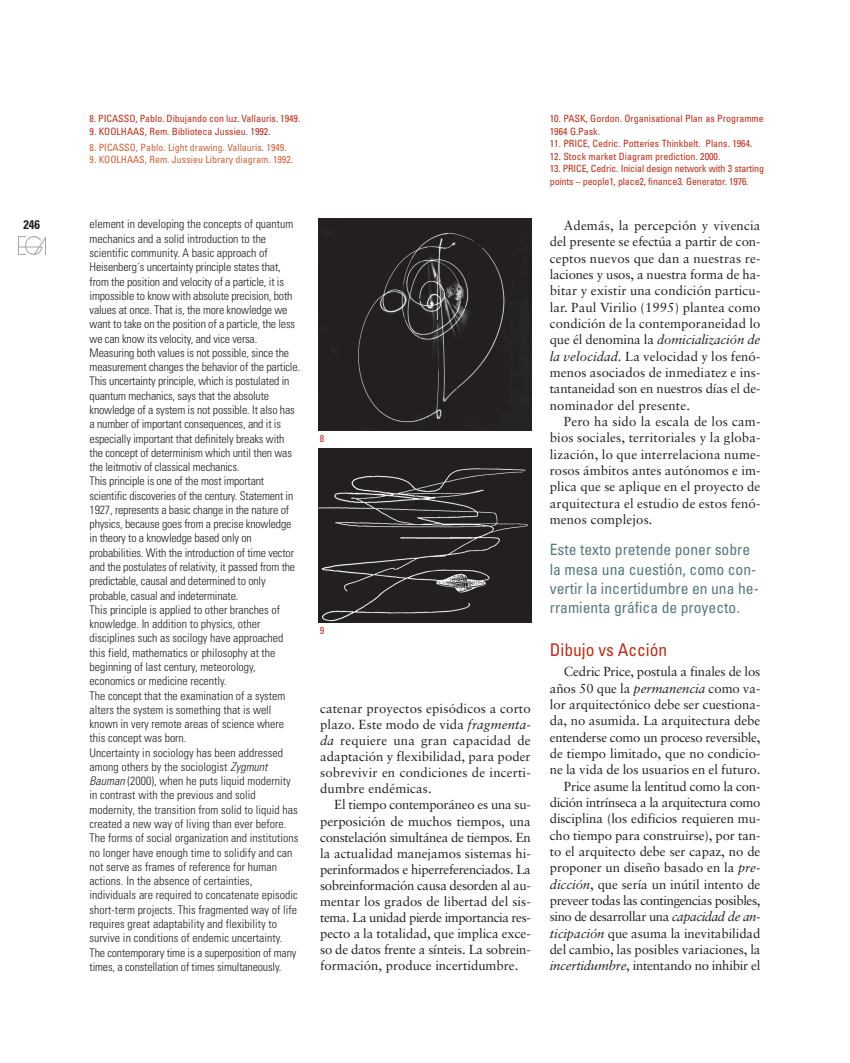
<style>
.page{position:relative;width:850px;height:1063px;background:#fff}
.page>*{position:absolute;margin:0;border:0;box-sizing:border-box;transform-origin:0 0}
.t1{font:condensed 17.5px "Univers";color:#c02d19}
.t2{font:condensed 15.62px/19.1px "Univers";color:#587a7b}
.t3{font:13.12px/16.4px "Sabon";letter-spacing:-.005em;color:#231f20;text-align:justify}
.t4{font:700 condensed 12.5px "Univers";color:#231f20}
.t5{font:300 condensed 11.88px/14.2px "Univers";letter-spacing:-.015em;color:#231f20}
.t6{font:condensed 10px/12.5px "Univers";color:#c02d19}
.t7{font:condensed 10px "Univers";color:#d16138}
.s1{font-style:italic}
</style>
<div class="page">
<img style="left:18px;top:237px;width:28px;height:17px">
<img style="left:319px;top:218px;width:212px;height:213px">
<img style="left:319px;top:448px;width:213px;height:174px">
<p class="t4" style="left:23px;top:220px;width:18px">246</p>
<p class="t6" style="left:90px;top:113px;width:212px">8. PICASSO, Pablo. Dibujando con luz. Vallauris. 1949.</p>
<p class="t6" style="left:90px;top:126px;width:183px">9. KOOLHAAS, Rem. Biblioteca Jussieu. 1992.</p>
<p class="t7" style="left:90px;top:143px;width:198px">8. PICASSO, Pablo. Light drawing. Vallauris. 1949.</p>
<p class="t7" style="left:90px;top:156px;width:205px">9. KOOLHAAS, Rem. Jussieu Library diagram. 1992.</p>
<p class="t5" style="left:90px;top:218px;width:212px">element in developing the concepts of quantum mechanics and a solid introduction to the scientific community. A basic approach of Heisenberg´s uncertainty principle states that, from the position and velocity of a particle, it is impossible to know with absolute precision, both values at once. That is, the more knowledge we want to take on the position of a particle, the less we can know its velocity, and vice versa.<br>Measuring both values is not possible, since the measurement changes the behavior of the particle.<br>This uncertainty principle, which is postulated in quantum mechanics, says that the absolute knowledge of a system is not possible. It also has a number of important consequences, and it is especially important that definitely breaks with the concept of determinism which until then was the leitmotiv of classical mechanics.<br>This principle is one of the most important scientific discoveries of the century. Statement in 1927, represents a basic change in the nature of physics, because goes from a precise knowledge in theory to a knowledge based only on probabilities. With the introduction of time vector and the postulates of relativity, it passed from the predictable, causal and determined to only probable, casual and indeterminate.<br>This principle is applied to other branches of knowledge. In addition to physics, other disciplines such as socilogy have approached this field, mathematics or philosophy at the beginning of last century, meteorology, economics or medicine recently.<br>The concept that the examination of a system alters the system is something that is well known in very remote areas of science where this concept was born.<br>Uncertainty in sociology has been addressed among others by the sociologist <span class="s1">Zygmunt Bauman</span> (2000), when he puts liquid modernity in contrast with the previous and solid modernity, the transition from solid to liquid has created a new way of living than ever before.<br>The forms of social organization and institutions no longer have enough time to solidify and can not serve as frames of reference for human actions. In the absence of certainties, individuals are required to concatenate episodic short-term projects. This fragmented way of life requires great adaptability and flexibility to survive in conditions of endemic uncertainty.<br>The contemporary time is a superposition of many times, a constellation of times simultaneously.</p>
<p class="t6" style="left:320px;top:433px;width:6px">8</p>
<p class="t6" style="left:320px;top:625px;width:6px">9</p>
<p class="t3" style="left:320px;top:701px;width:212px">catenar proyectos episódicos a corto plazo. Este modo de vida <span class="s1">fragmenta&shy;da</span> requiere una gran capacidad de adaptación y flexibilidad, para poder sobrevivir en condiciones de incerti&shy;dumbre endémicas.</p>
<p class="t3" style="left:320px;top:798px;width:212px;text-indent:14px">El tiempo contemporáneo es una su&shy;perposición de muchos tiempos, una constelación simultánea de tiempos. En la actualidad manejamos sistemas hi&shy;perinformados e hiperreferenciados. La sobreinformación causa desorden al au&shy;mentar los grados de libertad del sis&shy;tema. La unidad pierde importancia res&shy;pecto a la totalidad, que implica exce&shy;so de datos frente a sínteis. La sobrein&shy;formación, produce incertidumbre.</p>
<p class="t6" style="left:550px;top:113px;width:216px">10. PASK, Gordon. Organisational Plan as Programme<br>1964 G.Pask.</p>
<p class="t6" style="left:550px;top:138px;width:204px">11. PRICE, Cedric. Potteries Thinkbelt. Plans. 1964.</p>
<p class="t6" style="left:550px;top:151px;width:172px">12. Stock market Diagram prediction. 2000.</p>
<p class="t6" style="left:550px;top:163px;width:216px">13. PRICE, Cedric. Inicial design network with 3 starting points – people1, place2, finance3. Generator. 1976.</p>
<p class="t3" style="left:550px;top:218px;width:212px;text-indent:14px">Además, la percepción y vivencia del presente se efectúa a partir de con&shy;ceptos nuevos que dan a nuestras re&shy;laciones y usos, a nuestra forma de ha&shy;bitar y existir una condición particu&shy;lar. Paul Virilio (1995) plantea como condición de la contemporaneidad lo que él denomina la <span class="s1">domicialización de la velocidad.</span> La velocidad y los fenó&shy;menos asociados de inmediatez e ins&shy;tantaneidad son en nuestros días el de&shy;nominador del presente.</p>
<p class="t3" style="left:550px;top:414px;width:212px;text-indent:14px">Pero ha sido la escala de los cam&shy;bios sociales, territoriales y la globa&shy;lización, lo que interrelaciona nume&shy;rosos ámbitos antes autónomos e im&shy;plica que se aplique en el proyecto de arquitectura el estudio de estos fenó&shy;menos complejos.</p>
<h2 class="t2" style="left:550px;top:541px;width:211px">Este texto pretende poner sobre la mesa una cuestión, como con&shy;vertir la incertidumbre en una he&shy;rramienta gráfica de proyecto.</h2>
<h1 class="t1" style="left:550px;top:643px;width:119px">Dibujo vs Acción</h1>
<p class="t3" style="left:550px;top:664px;width:212px;text-align:right">Cedric Price, postula a finales de los años 50 que la <span class="s1">permanencia</span> como va&shy;lor arquitectónico debe ser cuestiona&shy;da, no asumida. La arquitectura debe entenderse como un proceso reversible, de tiempo limitado, que no condicio&shy;ne la vida de los usuarios en el futuro.<br>Price asume la lentitud como la con&shy;dición intrínseca a la arquitectura como disciplina (los edificios requieren mu&shy;cho tiempo para construirse), por tan&shy;to el arquitecto debe ser capaz, no de proponer un diseño basado en la <span class="s1">pre&shy;dicción</span>, que sería un inútil intento de preveer todas las contingencias posibles, sino de desarrollar una <span class="s1">capacidad de an&shy;ticipación</span> que asuma la inevitabilidad del cambio, las posibles variaciones, la <span class="s1">incertidumbre</span>, intentando no inhibir el</p>
</div>
